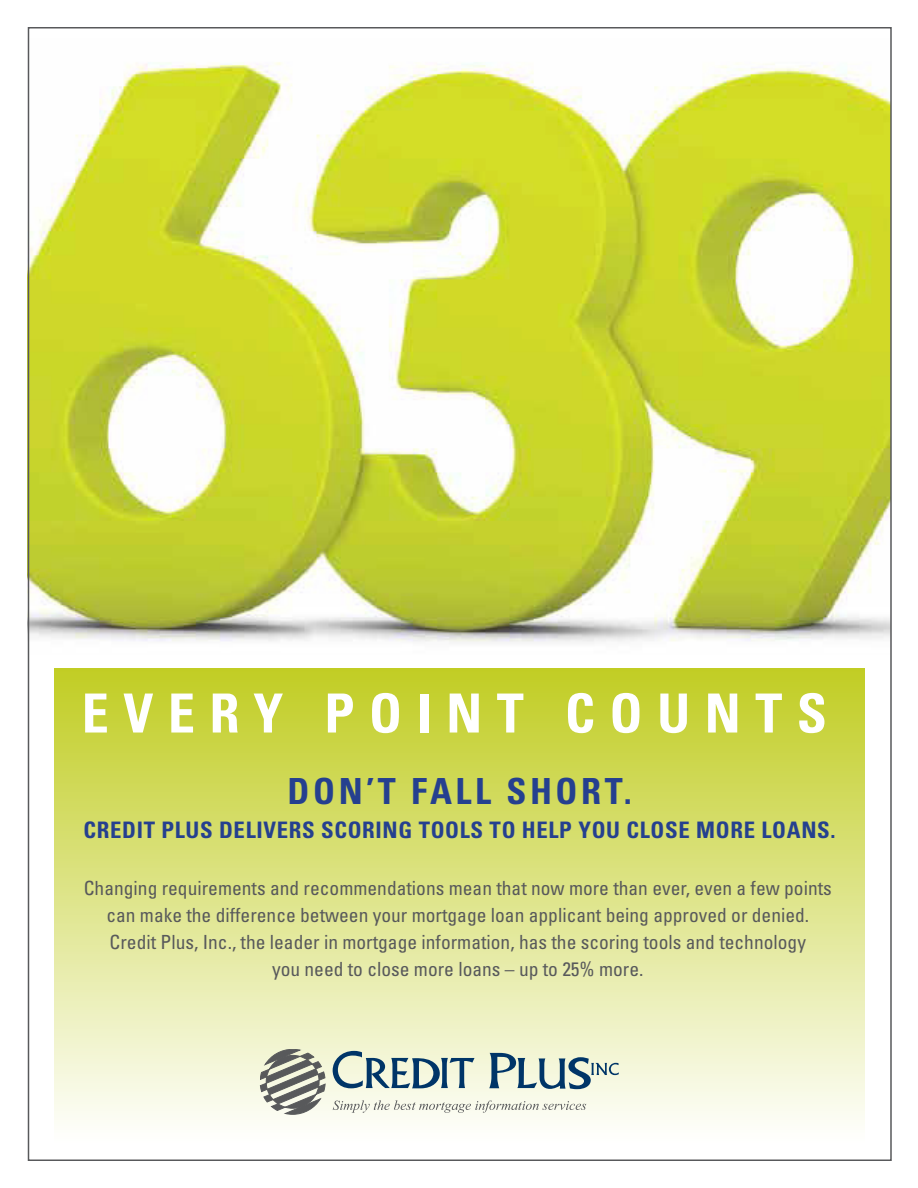
<style>
.page{position:relative;width:918px;height:1188px;background:#fff}
.page>*{position:absolute;margin:0;border:0;box-sizing:border-box;transform-origin:0 0}
.t1{font:700 condensed 54px "Univers";letter-spacing:.27em;color:#fff}
.t2{font:700 condensed 36px "Univers";letter-spacing:.1em;color:#25408f}
.t3{font:700 condensed 22.65px "Univers";letter-spacing:.03em;color:#25408f}
.t4{font:condensed 19.5px/27px "Univers LT Std";color:#58595b;text-align:center}
</style>
<div class="page">
<div style="left:55px;top:668px;width:810px;height:476px;background:linear-gradient(to bottom,#c1cd21,#fefefd)"></div>
<img style="left:31px;top:62px;width:858px;height:580px">
<svg style="left:260px;top:1049px;width:65px;height:65px;background:#a5a69c"></svg>
<svg style="left:333px;top:1100px;width:253px;height:13px"></svg>
<svg style="left:333px;top:1051px;width:142px;height:37px;background:#a5b8b5"></svg>
<svg style="left:489px;top:1053px;width:130px;height:36px;background:#acbdb9"></svg>
<h1 class="t1" style="left:82px;top:680px;width:747px">EVERY POINT COUNTS</h1>
<h2 class="t2" style="left:288px;top:769px;width:346px">DON’T FALL SHORT.</h2>
<p class="t3" style="left:83px;top:816px;width:754px">CREDIT PLUS DELIVERS SCORING TOOLS TO HELP YOU CLOSE MORE LOANS.</p>
<p class="t4" style="left:84px;top:875px;width:750px">Changing requirements and recommendations mean that now more than ever, even a few points can make the difference between your mortgage loan applicant being approved or denied.<br>Credit Plus, Inc., the leader in mortgage information, has the scoring tools and technology<br>you need to close more loans – up to 25% more.</p>
</div>
